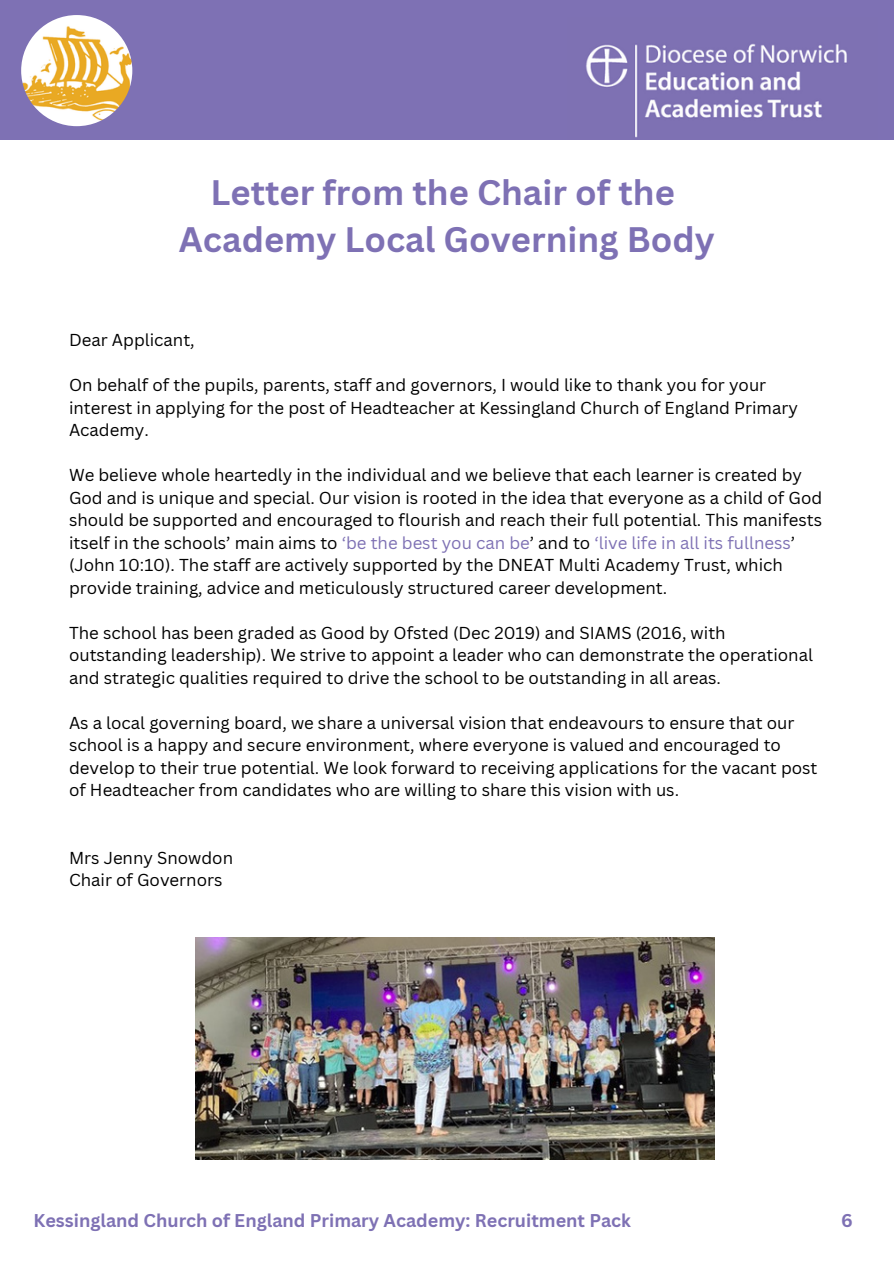
<style>
.page{position:relative;width:894px;height:1264px;background:#fff}
.page>*{position:absolute;margin:0;border:0;box-sizing:border-box;transform-origin:0 0}
.t1{font:700 34.5px/47.2px "Canva Sans";color:#7e71b4;text-align:center}
.t2{font:700 18px "Canva Sans";color:#7e71b4}
.t3{font:16.8px/22.5px "Canva Sans";color:#000}
.s1{color:#7e71b4}
</style>
<div class="page">
<div style="left:0;top:0;width:893px;height:1263px;background:#7e71b4"></div>
<img style="left:586px;top:44px;width:261px;height:94px">
<div style="left:0;top:140px;width:893px;height:1123px;background:#fff"></div>
<img style="left:21px;top:15px;width:111px;height:111px;border-radius:50%">
<img style="left:196px;top:937px;width:518px;height:222px">
<p class="t1" style="left:179px;top:168px;width:537px">Letter from the Chair of the<br>Academy Local Governing Body</p>
<p class="t3" style="left:69px;top:328px;width:127px">Dear Applicant,</p>
<p class="t3" style="left:69px;top:373px;width:730px">On behalf of the pupils, parents, staff and governors, I would like to thank you for your interest in applying for the post of Headteacher at Kessingland Church of England Primary<br>Academy.</p>
<p class="t3" style="left:69px;top:463px;width:754px">We believe whole heartedly in the individual and we believe that each learner is created by God and is unique and special. Our vision is rooted in the idea that everyone as a child of God should be supported and encouraged to flourish and reach their full potential. This manifests itself in the schools’ main aims to <span class="s1">‘be the best you can be</span>’ and to <span class="s1">‘live life in all its fullness</span>’ (John 10:10). The staff are actively supported by the DNEAT Multi Academy Trust, which provide training, advice and meticulously structured career development.</p>
<p class="t3" style="left:69px;top:621px;width:745px">The school has been graded as Good by Ofsted (Dec 2019) and SIAMS (2016, with outstanding leadership). We strive to appoint a leader who can demonstrate the operational and strategic qualities required to drive the school to be outstanding in all areas.</p>
<p class="t3" style="left:69px;top:711px;width:749px">As a local governing board, we share a universal vision that endeavours to ensure that our school is a happy and secure environment, where everyone is valued and encouraged to develop to their true potential. We look forward to receiving applications for the vacant post of Headteacher from candidates who are willing to share this vision with us.</p>
<h2 class="t3" style="left:69px;top:846px;width:166px">Mrs Jenny Snowdon</h2>
<p class="t3" style="left:69px;top:868px;width:155px">Chair of Governors</p>
<p class="t2" style="left:34px;top:1207px;width:598px">Kessingland Church of England Primary Academy: Recruitment Pack</p>
<p class="t2" style="left:840px;top:1208px;width:13px">6</p>
</div>
